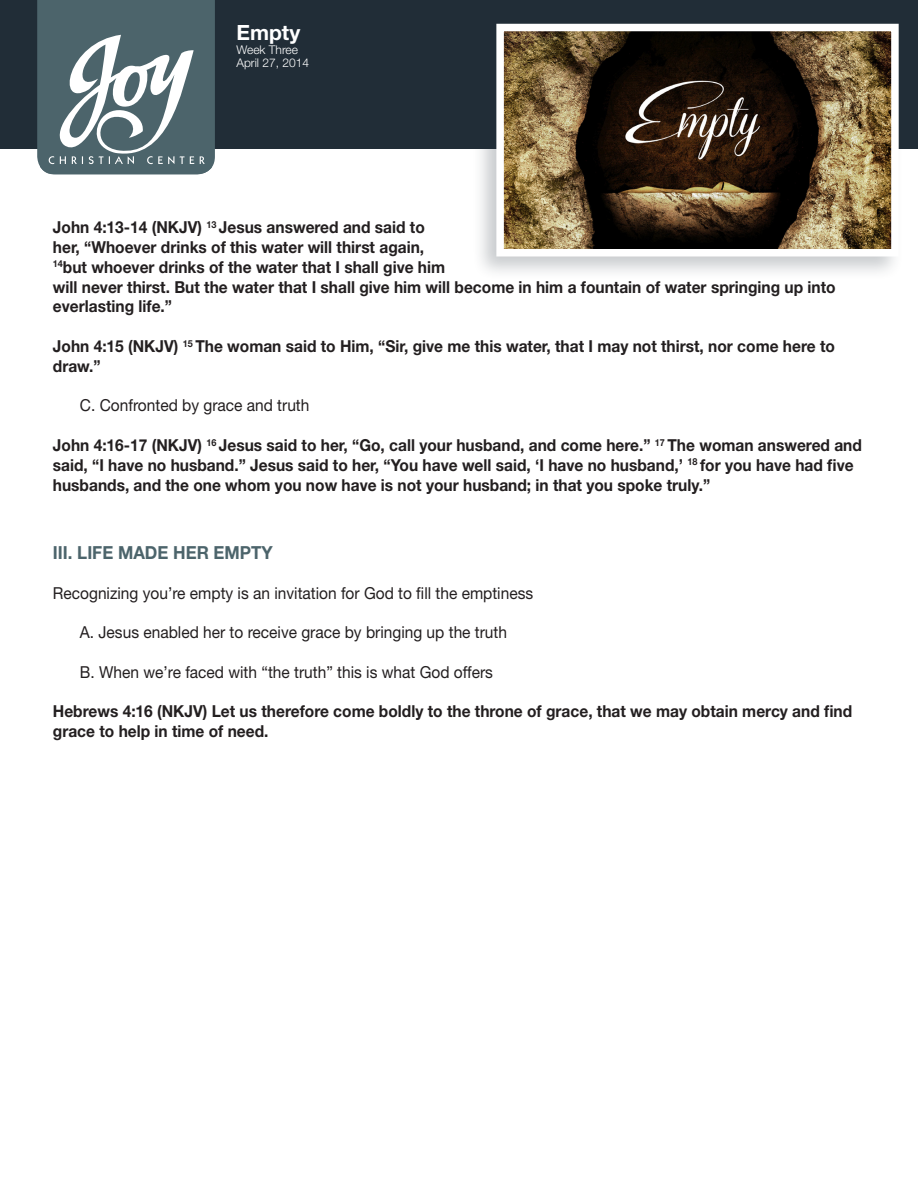
<style>
.page{position:relative;width:918px;height:1188px;background:#fff}
.page>*{position:absolute;margin:0;border:0;box-sizing:border-box;transform-origin:0 0}
.t1{font:700 21px "Helvetica Neue LT";color:#fff}
.t2{font:700 18px "Helvetica Neue LT";color:#4c646b;scale:.94 1}
.Bible_Verse{font:700 16.5px/19.8px "Helvetica Neue LT";color:#231f20;scale:.94 1}
._1st_Indent_Regular{font:16.5px "Helvetica Neue LT";color:#231f20;scale:.94 1}
.Regular{font:16.5px "Helvetica Neue LT";color:#231f20;scale:.94 1}
.t3{font:300 12px/13.5px "Helvetica Neue LT";color:#fff}
</style>
<div class="page">
<div style="left:0;top:0;width:918px;height:149px;background:#212d37"></div>
<svg style="left:37px;top:0;width:178px;height:174px"></svg>
<div style="left:472px;top:18px;width:432px;height:263px;background:#212d37;opacity:.25"></div>
<svg style="left:493px;top:20px;width:409px;height:240px"></svg>
<p class="t1" style="left:237px;top:20px;width:65px">Empty</p>
<p class="t3" style="left:237px;top:42px;width:74px">Week Three<br>April 27, 2014</p>
<p class="Bible_Verse" style="left:53px;top:217px;width:834px">John 4:13-14 (NKJV) <sup>13</sup> Jesus answered and said to<br>her, “Whoever drinks of this water will thirst again,<br><sup>14</sup>but whoever drinks of the water that I shall give him<br>will never thirst. But the water that I shall give him will become in him a fountain of water springing up into everlasting life.”</p>
<p class="Bible_Verse" style="left:53px;top:336px;width:833px">John 4:15 (NKJV) <sup>15</sup> The woman said to Him, “Sir, give me this water, that I may not thirst, nor come here to draw.”</p>
<p class="_1st_Indent_Regular" style="left:80px;top:396px;width:246px">C. Confronted by grace and truth</p>
<p class="Bible_Verse" style="left:53px;top:435px;width:862px">John 4:16-17 (NKJV) <sup>16</sup> Jesus said to her, “Go, call your husband, and come here.” <sup>17</sup> The woman answered and said, “I have no husband.” Jesus said to her, “You have well said, ‘I have no husband,’ <sup>18</sup> for you have had five husbands, and the one whom you now have is not your husband; in that you spoke truly.”</p>
<p class="t2" style="left:53px;top:541px;width:235px">III. LIFE MADE HER EMPTY</p>
<p class="Regular" style="left:53px;top:583px;width:512px">Recognizing you’re empty is an invitation for God to fill the emptiness</p>
<p class="_1st_Indent_Regular" style="left:80px;top:623px;width:456px">A. Jesus enabled her to receive grace by bringing up the truth</p>
<p class="_1st_Indent_Regular" style="left:80px;top:662px;width:441px">B. When we’re faced with “the truth” this is what God offers</p>
<p class="Bible_Verse" style="left:53px;top:701px;width:852px">Hebrews 4:16 (NKJV) Let us therefore come boldly to the throne of grace, that we may obtain mercy and find grace to help in time of need.</p>
</div>
